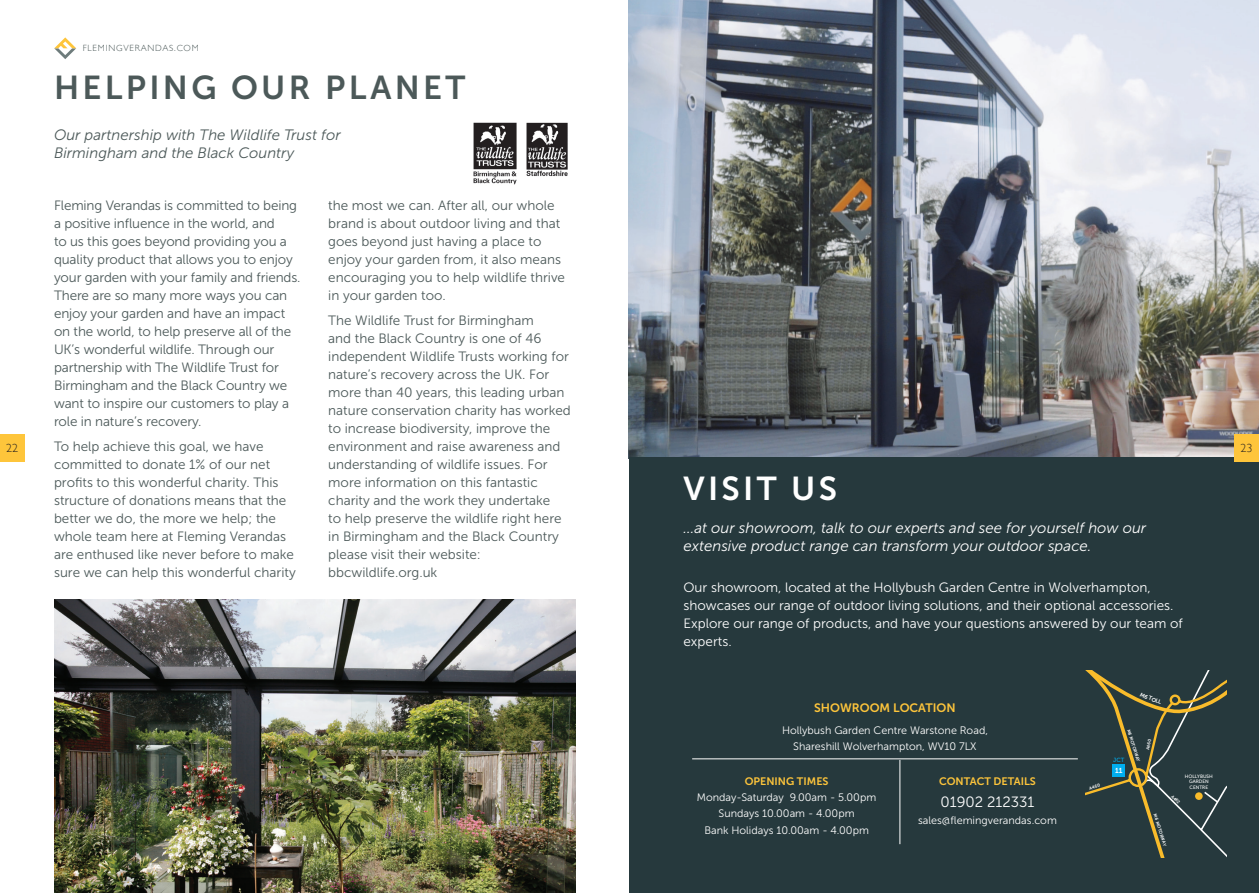
<style>
.page{position:relative;width:1259px;height:893px;background:#fff}
.page>*{position:absolute;margin:0;border:0;box-sizing:border-box;transform-origin:0 0}
.t1{font:33px "Museo Sans 700";letter-spacing:.1em;color:#4c5959}
.t2{font:33px "Museo Sans 700";letter-spacing:.1em;color:#fff}
.Subtitle{font:italic 15px/18px "Museo Sans 300";color:#fff}
.Subtitle-2{font:italic 15px "Museo Sans 300";color:#4c5959}
.Body{font:14.85px "Museo Sans 300";color:#fff}
.Body-2{font:13.5px/18px "Museo Sans 300";color:#4c5959}
.Body-3{font:13.5px/18px "Museo Sans 300";color:#fff}
.Body-4{font:12.15px "Museo Sans 700";color:#fec53b}
.t3{font:300 12px "Gill Sans";color:#231f20}
.Body-5{font:10.8px/16.2px "Museo Sans 300";color:#fff;text-align:center}
.Body-6{font:10.8px "Museo Sans 700";color:#fec53b}
.Body-7{font:300 9px "Gill Sans";letter-spacing:.09em;color:#4c5959}
.t4{font:7.2px "Museo Sans 700";color:#fff}
.t5{font:6px "Museo Sans 500";color:#00aeef}
.t6{font:4.8px/5.7px "Museo Sans 500";color:#fff;text-align:center}
.t7{font:4.35px "Museo Sans 700";color:#fff}
</style>
<div class="page">
<img style="left:473px;top:122px;width:95px;height:63px">
<img style="left:629px;top:0;width:630px;height:458px">
<div style="left:629px;top:458px;width:630px;height:435px;background:#26393d"></div>
<hr style="left:692px;top:758px;width:385px;height:1px;background:#fff">
<hr style="left:899px;top:760px;width:1px;height:84px;background:#fff">
<img style="left:54px;top:600px;width:521px;height:293px">
<svg style="left:54px;top:37px;width:22px;height:22px"></svg>
<div style="left:1234px;top:435px;width:25px;height:27px;background:#fec53b"></div>
<div style="left:0;top:435px;width:25px;height:27px;background:#fec53b"></div>
<svg style="left:1085px;top:671px;width:141px;height:186px"></svg>
<p class="Body-7" style="left:83px;top:41px;width:117px">FLEMINGVERANDAS.COM</p>
<p class="t1" style="left:54px;top:69px;width:413px">HELPING OUR PLANET</p>
<p class="Subtitle-2" style="left:54px;top:127px;width:288px">Our partnership with The Wildlife Trust for</p>
<p class="Subtitle-2" style="left:54px;top:145px;width:242px">Birmingham and the Black Country</p>
<p class="Body-2" style="left:328px;top:196px;width:238px">the most we can. After all, our whole brand is about outdoor living and that goes beyond just having a place to enjoy your garden from, it also means encouraging you to help wildlife thrive in your garden too.</p>
<p class="Body-2" style="left:328px;top:311px;width:244px">The Wildlife Trust for Birmingham<br>and the Black Country is one of 46 independent Wildlife Trusts working for nature’s recovery across the UK. For more than 40 years, this leading urban nature conservation charity has worked to increase biodiversity, improve the environment and raise awareness and understanding of wildlife issues. For more information on this fantastic charity and the work they undertake<br>to help preserve the wildlife right here in Birmingham and the Black Country please visit their website: bbcwildlife.org.uk</p>
<p class="Body-2" style="left:54px;top:196px;width:248px">Fleming Verandas is committed to being a positive influence in the world, and<br>to us this goes beyond providing you a quality product that allows you to enjoy your garden with your family and friends.<br>There are so many more ways you can enjoy your garden and have an impact on the world, to help preserve all of the UK’s wonderful wildlife. Through our partnership with The Wildlife Trust for Birmingham and the Black Country we want to inspire our customers to play a role in nature’s recovery.</p>
<p class="Body-2" style="left:54px;top:437px;width:243px">To help achieve this goal, we have committed to donate 1% of our net profits to this wonderful charity. This structure of donations means that the better we do, the more we help; the whole team here at Fleming Verandas are enthused like never before to make sure we can help this wonderful charity</p>
<p class="t3" style="left:6px;top:439px;width:13px">22</p>
<p class="t3" style="left:1240px;top:439px;width:13px">23</p>
<p class="t2" style="left:683px;top:470px;width:155px">VISIT US</p>
<p class="Subtitle" style="left:683px;top:519px;width:464px">...at our showroom, talk to our experts and see for yourself how our extensive product range can transform your outdoor space.</p>
<p class="Body-3" style="left:683px;top:579px;width:501px">Our showroom, located at the Hollybush Garden Centre in Wolverhampton, showcases our range of outdoor living solutions, and their optional accessories.<br>Explore our range of products, and have your questions answered by our team of experts.</p>
<p class="Body-4" style="left:814px;top:701px;width:143px">SHOWROOM LOCATION</p>
<p class="Body-5" style="left:782px;top:722px;width:207px">Hollybush Garden Centre Warstone Road,<br>Shareshill Wolverhampton, WV10 7LX</p>
<p class="Body-6" style="left:744px;top:775px;width:85px">OPENING TIMES</p>
<p class="Body-5" style="left:697px;top:789px;width:181px">Monday-Saturday 9.00am - 5.00pm</p>
<p class="Body-5" style="left:718px;top:806px;width:138px">Sundays 10.00am - 4.00pm</p>
<p class="Body-5" style="left:704px;top:822px;width:166px">Bank Holidays 10.00am - 4.00pm</p>
<p class="Body-6" style="left:939px;top:775px;width:98px">CONTACT DETAILS</p>
<p class="Body" style="left:940px;top:794px;width:96px">01902 212331</p>
<p class="Body-5" style="left:918px;top:812px;width:140px">sales@flemingverandas.com</p>
<p class="t7" style="left:1088px;top:786px;width:12px;rotate:-17deg">A460</p>
<p class="t7" style="left:1131px;top:728px;width:35px;rotate:73deg">M6 MOTORWAY</p>
<p class="t7" style="left:1145px;top:750px;width:12px;rotate:-79deg">A460</p>
<p class="t5" style="left:1113px;top:757px;width:13px">JCT</p>
<p class="t4" style="left:1115px;top:766px;width:9px">11</p>
<p class="t6" style="left:1185px;top:773px;width:29px">HOLLYBUSH<br>GARDEN<br>CENTRE</p>
<p class="t7" style="left:1173px;top:794px;width:12px;rotate:46deg">A462</p>
<p class="t7" style="left:1157px;top:813px;width:35px;rotate:73deg">M6 MOTORWAY</p>
</div>
